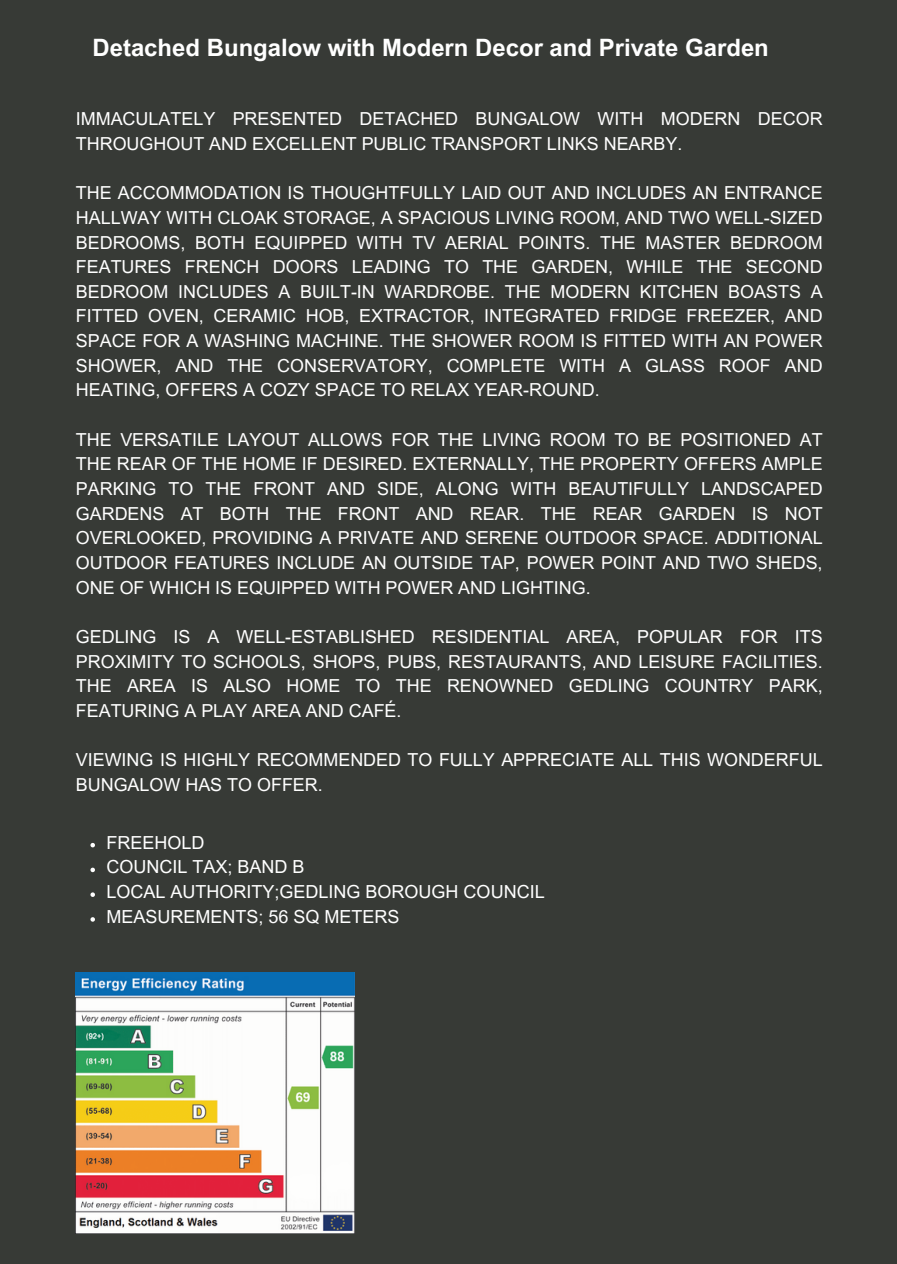
<style>
.page{position:relative;width:897px;height:1264px;background:#fff}
.page>*{position:absolute;margin:0;border:0;box-sizing:border-box;transform-origin:0 0}
.t1{font:700 23.85px "Arial MT Pro";color:#fff}
.t2{font:18px "Arial MT Pro";color:#fff}
.t3{font:17.85px/24.6px "Arial MT Pro";color:#fff;text-align:justify}
</style>
<div class="page">
<div style="left:0;top:0;width:897px;height:1263px;background:#373a36"></div>
<img style="left:76px;top:972px;width:279px;height:261px">
<svg style="left:90px;top:842px;width:5px;height:5px"></svg>
<svg style="left:90px;top:867px;width:5px;height:5px"></svg>
<svg style="left:90px;top:892px;width:5px;height:4px"></svg>
<svg style="left:90px;top:917px;width:5px;height:4px"></svg>
<p class="t1" style="left:92px;top:38px;width:678px">Detached Bungalow with Modern Decor and Private Garden</p>
<p class="t3" style="left:76px;top:109px;width:748px">IMMACULATELY PRESENTED DETACHED BUNGALOW WITH MODERN DECOR<br>THROUGHOUT AND EXCELLENT PUBLIC TRANSPORT LINKS NEARBY.</p>
<p class="t3" style="left:76px;top:183px;width:748px">THE ACCOMMODATION IS THOUGHTFULLY LAID OUT AND INCLUDES AN ENTRANCE HALLWAY WITH CLOAK STORAGE, A SPACIOUS LIVING ROOM, AND TWO WELL-SIZED BEDROOMS, BOTH EQUIPPED WITH TV AERIAL POINTS. THE MASTER BEDROOM FEATURES FRENCH DOORS LEADING TO THE GARDEN, WHILE THE SECOND BEDROOM INCLUDES A BUILT-IN WARDROBE. THE MODERN KITCHEN BOASTS A FITTED OVEN, CERAMIC HOB, EXTRACTOR, INTEGRATED FRIDGE FREEZER, AND SPACE FOR A WASHING MACHINE. THE SHOWER ROOM IS FITTED WITH AN POWER SHOWER, AND THE CONSERVATORY, COMPLETE WITH A GLASS ROOF AND HEATING, OFFERS A COZY SPACE TO RELAX YEAR-ROUND.</p>
<p class="t3" style="left:76px;top:429px;width:748px">THE VERSATILE LAYOUT ALLOWS FOR THE LIVING ROOM TO BE POSITIONED AT THE REAR OF THE HOME IF DESIRED. EXTERNALLY, THE PROPERTY OFFERS AMPLE PARKING TO THE FRONT AND SIDE, ALONG WITH BEAUTIFULLY LANDSCAPED GARDENS AT BOTH THE FRONT AND REAR. THE REAR GARDEN IS NOT OVERLOOKED, PROVIDING A PRIVATE AND SERENE OUTDOOR SPACE. ADDITIONAL OUTDOOR FEATURES INCLUDE AN OUTSIDE TAP, POWER POINT AND TWO SHEDS, ONE OF WHICH IS EQUIPPED WITH POWER AND LIGHTING.</p>
<p class="t3" style="left:76px;top:626px;width:748px">GEDLING IS A WELL-ESTABLISHED RESIDENTIAL AREA, POPULAR FOR ITS PROXIMITY TO SCHOOLS, SHOPS, PUBS, RESTAURANTS, AND LEISURE FACILITIES.<br>THE AREA IS ALSO HOME TO THE RENOWNED GEDLING COUNTRY PARK, FEATURING A PLAY AREA AND CAFÉ.</p>
<p class="t3" style="left:76px;top:749px;width:748px">VIEWING IS HIGHLY RECOMMENDED TO FULLY APPRECIATE ALL THIS WONDERFUL<br>BUNGALOW HAS TO OFFER.</p>
<p class="t2" style="left:106px;top:835px;width:100px">FREEHOLD</p>
<p class="t2" style="left:106px;top:860px;width:200px">COUNCIL TAX; BAND B</p>
<p class="t2" style="left:106px;top:885px;width:440px">LOCAL AUTHORITY;GEDLING BOROUGH COUNCIL</p>
<p class="t2" style="left:106px;top:909px;width:295px">MEASUREMENTS; 56 SQ METERS</p>
</div>
